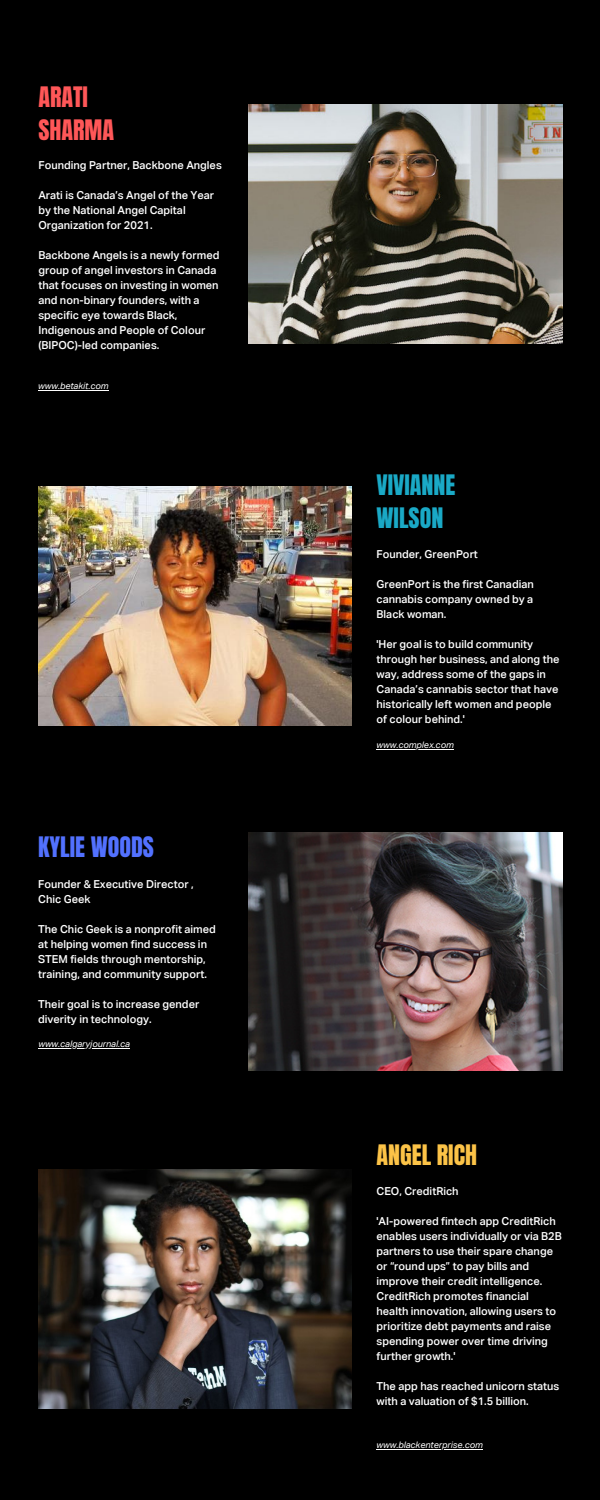
<style>
.page{position:relative;width:600px;height:1500px;background:#000}
.page>*{position:absolute;margin:0;border:0;box-sizing:border-box;transform-origin:0 0}
.t1{font:24px/33px "Anton";color:#1aa9c6}
.t2{font:24px/33px "Anton";color:#ff5758}
.t3{font:24px "Anton";color:#5271ff}
.t4{font:24px "Anton";color:#fcc347}
.t5{font:500 11px/15px "Aktiv Grotesk Corp";color:#fff}
.t6{font:italic 9px "Aktiv Grotesk Corp";color:#fff}
</style>
<div class="page">
<img style="left:249px;top:105px;width:313px;height:238px">
<img style="left:38px;top:487px;width:314px;height:238px">
<img style="left:249px;top:832px;width:313px;height:239px">
<img style="left:38px;top:1170px;width:314px;height:238px">
<hr style="left:38px;top:390px;width:71px;height:1px;background:#fff">
<hr style="left:377px;top:749px;width:77px;height:1px;background:#fff">
<hr style="left:38px;top:1048px;width:92px;height:1px;background:#fff">
<hr style="left:377px;top:1449px;width:106px;height:1px;background:#fff">
<p class="t2" style="left:38px;top:81px;width:77px">ARATI<br>SHARMA</p>
<p class="t5" style="left:38px;top:157px;width:185px">Founding Partner, Backbone Angles</p>
<p class="t5" style="left:38px;top:187px;width:177px">Arati is Canada’s Angel of the Year by the National Angel Capital<br>Organization for 2021.</p>
<p class="t5" style="left:38px;top:247px;width:183px">Backbone Angels is a newly formed group of angel investors in Canada that focuses on investing in women and non-binary founders, with a specific eye towards Black,<br>Indigenous and People of Colour (BIPOC)-led companies.</p>
<p class="t6" style="left:38px;top:381px;width:72px">www.betakit.com</p>
<p class="t3" style="left:38px;top:830px;width:117px">KYLIE WOODS</p>
<p class="t5" style="left:38px;top:877px;width:157px">Founder &amp; Executive Director ,</p>
<p class="t5" style="left:38px;top:892px;width:54px">Chic Geek</p>
<p class="t5" style="left:38px;top:922px;width:179px">The Chic Geek is a nonprofit aimed at helping women find success in STEM fields through mentorship, training, and community support.</p>
<p class="t5" style="left:38px;top:997px;width:163px">Their goal is to increase gender diverity in technology.</p>
<p class="t6" style="left:38px;top:1039px;width:93px">www.calgaryjournal.ca</p>
<p class="t1" style="left:377px;top:468px;width:80px">VIVIANNE<br>WILSON</p>
<p class="t5" style="left:377px;top:546px;width:103px">Founder, GreenPort</p>
<p class="t5" style="left:377px;top:576px;width:159px;text-align:justify">GreenPort is the first Canadian cannabis company owned by a Black woman.</p>
<p class="t5" style="left:377px;top:636px;width:185px">'Her goal is to build community through her business, and along the way, address some of the gaps in<br>Canada’s cannabis sector that have historically left women and people of colour behind.'</p>
<p class="t6" style="left:377px;top:740px;width:79px">www.complex.com</p>
<p class="t4" style="left:377px;top:1137px;width:102px">ANGEL RICH</p>
<p class="t5" style="left:377px;top:1183px;width:84px">CEO, CreditRich</p>
<p class="t5" style="left:377px;top:1213px;width:187px">'AI-powered fintech app CreditRich enables users individually or via B2B partners to use their spare change or “round ups” to pay bills and improve their credit intelligence.<br>CreditRich promotes financial health innovation, allowing users to prioritize debt payments and raise spending power over time driving further growth.'</p>
<p class="t5" style="left:377px;top:1378px;width:184px">The app has reached unicorn status with a valuation of $1.5 billion.</p>
<p class="t6" style="left:377px;top:1440px;width:108px">www.blackenterprise.com</p>
</div>
